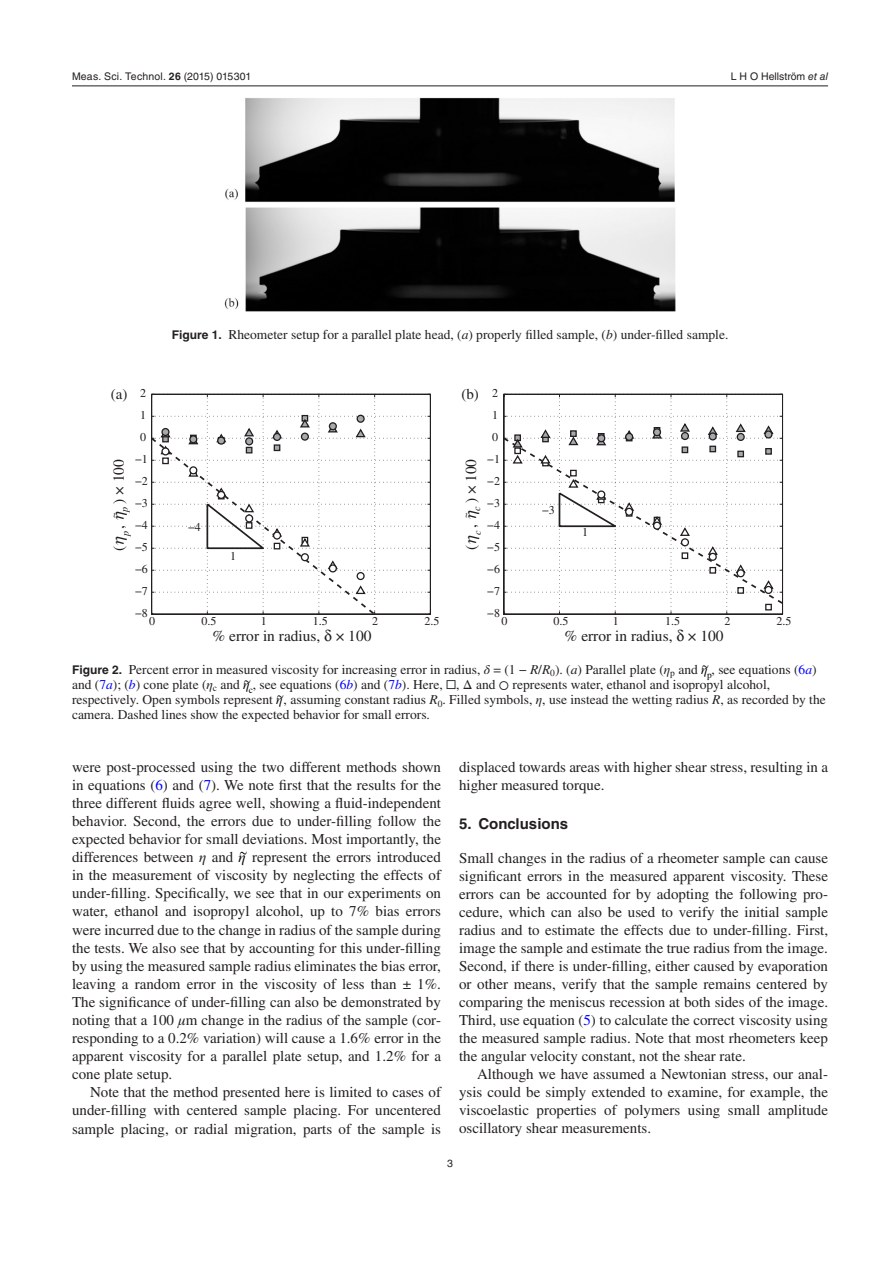
<style>
.page{position:relative;width:893px;height:1263px;background:#fff}
.page>*{position:absolute;margin:0;border:0;box-sizing:border-box;transform-origin:0 0}
.t1{font:15.45px "Times";color:#201d1e}
.t2{font:15px/18.1px "Times LT Std";color:#231f20;text-align:justify}
.t3{font:700 15px "Helvetica LT Std";color:#231f20}
.t4{font:15px "Times";color:#201d1e}
.t5{font:13.5px/15px "Times LT Std";color:#231f20}
.t6{font:12px "Times";color:#201d1e}
.t7{font:10.5px "Helvetica LT Std";letter-spacing:.005em;color:#231f20}
.t8{font:italic 10.35px "Times";color:#201d1e}
.t9{font:10.35px "Times";color:#201d1e}
.s1{font-family:"Helvetica";font-weight:700}
.s2{font-family:"Helvetica"}
.s3{font-style:italic}
.s4{font-family:"Helvetica LT Std";font-weight:700;font-size:12px}
.s5{font-family:"STIX General";font-style:italic}
.s6{font-family:"STIX General";font-style:italic;color:#000}
.s7{color:#00f}
.s8{font-style:italic;color:#00f}
.s9{font-family:"STIX General"}
</style>
<div class="page">
<hr style="left:72px;top:86px;width:756px;height:1px;background:#231f20">
<img style="left:224px;top:97px;width:452px;height:214px">
<svg style="left:151px;top:394px;width:280px;height:221px"></svg>
<svg style="left:503px;top:394px;width:280px;height:221px"></svg>
<p class="t7" style="left:72px;top:70px;width:181px">Meas. Sci. Technol. <span class="s1">26</span> (<span class="s2">2015</span>) 015301</p>
<p class="t7" style="left:731px;top:70px;width:99px">L H O Hellström <span class="s3">et al</span></p>
<p class="t5" style="left:172px;top:326px;width:558px"><span class="s4">Figure 1.</span> Rheometer setup for a parallel plate head, (<span class="s3">a</span>) properly filled sample, (<span class="s3">b</span>) under-filled sample.</p>
<p class="t6" style="left:140px;top:386px;width:7px">2</p>
<p class="t4" style="left:111px;top:386px;width:18px">(a)</p>
<p class="t4" style="left:461px;top:386px;width:19px">(b)</p>
<p class="t6" style="left:492px;top:386px;width:7px">2</p>
<p class="t6" style="left:140px;top:408px;width:7px">1</p>
<p class="t6" style="left:492px;top:408px;width:7px">1</p>
<p class="t6" style="left:140px;top:430px;width:7px">0</p>
<p class="t6" style="left:492px;top:430px;width:7px">0</p>
<p class="t6" style="left:135px;top:452px;width:14px">−1</p>
<p class="t1" style="left:110px;top:504px;width:46px;rotate:-90deg">) × 100</p>
<p class="t9" style="left:108px;top:518px;width:7px;rotate:-90deg">~</p>
<p class="t8" style="left:120px;top:536px;width:7px;rotate:-90deg">p</p>
<p class="t6" style="left:135px;top:474px;width:14px">−2</p>
<p class="t6" style="left:135px;top:496px;width:14px">−3</p>
<p class="t8" style="left:119px;top:512px;width:7px;rotate:-90deg">p</p>
<p class="t6" style="left:135px;top:518px;width:14px">−4</p>
<p class="t1" style="left:110px;top:551px;width:27px;rotate:-90deg">( ,</p>
<p class="t6" style="left:135px;top:540px;width:14px">−5</p>
<p class="t6" style="left:188px;top:520px;width:14px">−4</p>
<p class="t6" style="left:230px;top:549px;width:7px">1</p>
<p class="t6" style="left:487px;top:452px;width:14px">−1</p>
<p class="t1" style="left:462px;top:503px;width:46px;rotate:-90deg">) × 100</p>
<p class="t9" style="left:460px;top:518px;width:7px;rotate:-90deg">~</p>
<p class="t8" style="left:472px;top:535px;width:6px;rotate:-90deg">c</p>
<p class="t6" style="left:487px;top:474px;width:14px">−2</p>
<p class="t6" style="left:487px;top:496px;width:14px">−3</p>
<p class="t8" style="left:471px;top:511px;width:6px;rotate:-90deg">c</p>
<p class="t6" style="left:487px;top:518px;width:14px">−4</p>
<p class="t1" style="left:462px;top:550px;width:27px;rotate:-90deg">( ,</p>
<p class="t6" style="left:487px;top:540px;width:14px">−5</p>
<p class="t6" style="left:135px;top:562px;width:14px">−6</p>
<p class="t6" style="left:487px;top:562px;width:14px">−6</p>
<p class="t6" style="left:135px;top:584px;width:14px">−7</p>
<p class="t6" style="left:487px;top:584px;width:14px">−7</p>
<p class="t6" style="left:542px;top:503px;width:14px">−3</p>
<p class="t6" style="left:582px;top:526px;width:7px">1</p>
<p class="t6" style="left:135px;top:606px;width:14px">−8</p>
<p class="t6" style="left:149px;top:615px;width:7px">0</p>
<p class="t6" style="left:201px;top:615px;width:16px">0.5</p>
<p class="t6" style="left:261px;top:615px;width:7px">1</p>
<p class="t6" style="left:313px;top:615px;width:16px">1.5</p>
<p class="t6" style="left:372px;top:615px;width:7px">2</p>
<p class="t6" style="left:424px;top:615px;width:16px">2.5</p>
<p class="t6" style="left:487px;top:606px;width:14px">−8</p>
<p class="t6" style="left:501px;top:615px;width:7px">0</p>
<p class="t6" style="left:554px;top:615px;width:16px">0.5</p>
<p class="t6" style="left:613px;top:615px;width:7px">1</p>
<p class="t6" style="left:665px;top:615px;width:16px">1.5</p>
<p class="t6" style="left:724px;top:615px;width:7px">2</p>
<p class="t6" style="left:777px;top:615px;width:16px">2.5</p>
<p class="t1" style="left:212px;top:627px;width:160px">% error in radius, × 100</p>
<p class="t1" style="left:565px;top:627px;width:160px">% error in radius, × 100</p>
<p class="t5" style="left:72px;top:662px;width:746px"><span class="s4">Figure 2.</span> Percent error in measured viscosity for increasing error in radius, <span class="s5">δ</span> = (1 − <span class="s3">R</span>/<span class="s3">R</span><sub>0</sub>). (<span class="s3">a</span>) Parallel plate (<span class="s5">η</span><sub>p</sub> and <span class="s6">η</span><sup>∼</sup><sub>p</sub>, see equations (<span class="s7">6</span><span class="s8">a</span>) and (<span class="s7">7</span><span class="s8">a</span>); (<span class="s8">b</span>) cone plate (<span class="s5">η</span><sub>c</sub> and <span class="s6">η</span><sup>∼</sup></p>
<p class="t5" style="left:72px;top:677px;width:755px;text-indent:177px"><sub>c</sub>, see equations (<span class="s7">6</span><span class="s8">b</span>) and (<span class="s7">7</span><span class="s8">b</span>). Here, <span class="s9">◻</span>, <span class="s9">Δ</span> and <span class="s9">⚪</span> represents water, ethanol and isopropyl alcohol, respectively. Open symbols represent <span class="s6">η</span><sup>∼</sup>, assuming constant radius <span class="s3">R</span><sub>0</sub>. Filled symbols, <span class="s5">η</span>, use instead the wetting radius <span class="s3">R</span>, as recorded by the camera. Dashed lines show the expected behavior for small errors.</p>
<p class="t2" style="left:72px;top:757px;width:371px">were post-processed using the two different methods shown in equations (<span class="s7">6</span>) and (<span class="s7">7</span>). We note first that the results for the three different fluids agree well, showing a fluid-independent behavior. Second, the errors due to under-filling follow the expected behavior for small deviations. Most importantly, the differences between <span class="s5">η</span> and <span class="s6">η</span><sup>∼</sup> represent the errors introduced in the measurement of viscosity by neglecting the effects of under-filling. Specifically, we see that in our experiments on water, ethanol and isopropyl alcohol, up to 7% bias errors were incurred due to the change in radius of the sample during the tests. We also see that by accounting for this under-filling by using the measured sample radius eliminates the bias error, leaving a random error in the viscosity of less than ± 1%.<br>The significance of under-filling can also be demonstrated by noting that a 100 <span class="s3">µ</span>m change in the radius of the sample (cor&shy;responding to a 0.2% variation) will cause a 1.6% error in the apparent viscosity for a parallel plate setup, and 1.2% for a cone plate setup.</p>
<p class="t2" style="left:72px;top:1083px;width:371px;text-indent:18px">Note that the method presented here is limited to cases of under-filling with centered sample placing. For uncentered sample placing, or radial migration, parts of the sample is</p>
<p class="t2" style="left:459px;top:757px;width:370px">displaced towards areas with higher shear stress, resulting in a higher measured torque.</p>
<p class="t3" style="left:459px;top:814px;width:111px">5. Conclusions</p>
<p class="t2" style="left:459px;top:849px;width:371px">Small changes in the radius of a rheometer sample can cause significant errors in the measured apparent viscosity. These errors can be accounted for by adopting the following pro&shy;cedure, which can also be used to verify the initial sample radius and to estimate the effects due to under-filling. First, image the sample and estimate the true radius from the image.<br>Second, if there is under-filling, either caused by evaporation or other means, verify that the sample remains centered by comparing the meniscus recession at both sides of the image.<br>Third, use equation (<span class="s7">5</span>) to calculate the correct viscosity using the measured sample radius. Note that most rheometers keep the angular velocity constant, not the shear rate.</p>
<p class="t2" style="left:459px;top:1065px;width:371px;text-indent:18px">Although we have assumed a Newtonian stress, our anal&shy;ysis could be simply extended to examine, for example, the viscoelastic properties of polymers using small amplitude oscillatory shear measurements.</p>
<p class="t7" style="left:447px;top:1157px;width:7px">3</p>
</div>
